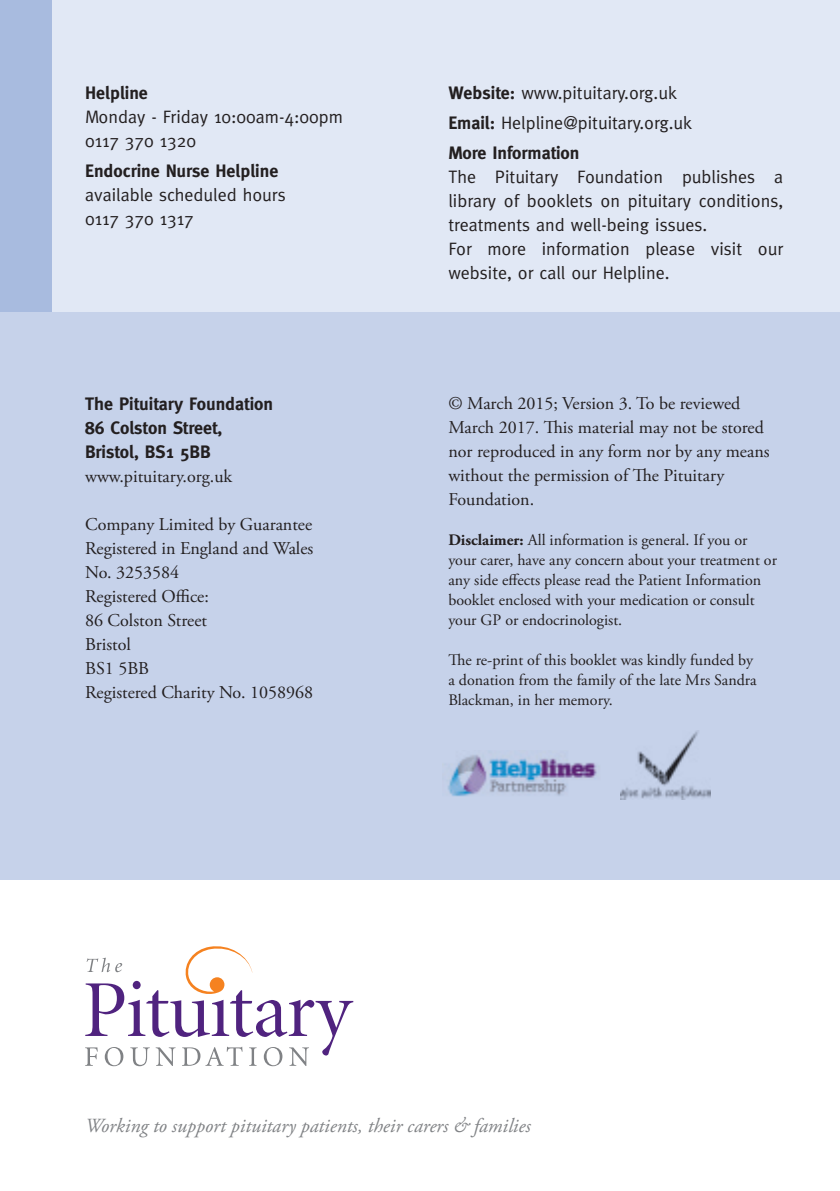
<style>
.page{position:relative;width:840px;height:1191px;background:#fff}
.page>*{position:absolute;margin:0;border:0;box-sizing:border-box;transform-origin:0 0}
.t1{font:italic 20px "Adobe Garamond Pro";color:#808285}
.body_noindent{font:18px/24px "Adobe Garamond Pro";color:#231f20}
.body_noindent-2{font:18px/24px "Meta";color:#231f20;text-align:justify}
.body_noindent-3{font:700 18px/24px "Meta";color:#231f20}
.body_noindent-4{font:16px/20px "Adobe Garamond Pro";color:#231f20}
.s1{font-weight:700}
</style>
<div class="page">
<div style="left:0;top:0;width:839px;height:312px;background:#e1e8f5"></div>
<div style="left:0;top:312px;width:839px;height:567px;background:#c6d2ea"></div>
<img style="left:447px;top:755px;width:150px;height:42px">
<img style="left:620px;top:730px;width:90px;height:69px">
<svg style="left:85px;top:946px;width:268px;height:120px"></svg>
<div style="left:0;top:0;width:51px;height:312px;background:#a8bbdf"></div>
<p class="body_noindent-3" style="left:85px;top:81px;width:64px">Helpline</p>
<p class="body_noindent-2" style="left:85px;top:105px;width:259px">Monday - Friday 10:00am-4:00pm</p>
<p class="body_noindent-2" style="left:85px;top:129px;width:112px">0117 370 1320</p>
<p class="body_noindent-3" style="left:85px;top:158px;width:195px">Endocrine Nurse Helpline</p>
<p class="body_noindent-2" style="left:85px;top:182px;width:202px">available scheduled hours</p>
<p class="body_noindent-2" style="left:85px;top:206px;width:110px">0117 370 1317</p>
<p class="body_noindent-3" style="left:85px;top:392px;width:189px">The Pituitary Foundation</p>
<p class="body_noindent-3" style="left:85px;top:416px;width:139px">86 Colston Street,<br>Bristol, BS1 5BB</p>
<p class="body_noindent" style="left:85px;top:465px;width:149px">www.pituitary.org.uk</p>
<p class="body_noindent" style="left:85px;top:513px;width:228px">Company Limited by Guarantee</p>
<p class="body_noindent" style="left:85px;top:537px;width:229px">Registered in England and Wales</p>
<p class="body_noindent" style="left:85px;top:561px;width:96px">No. 3253584</p>
<p class="body_noindent" style="left:85px;top:585px;width:125px">Registered Office:</p>
<p class="body_noindent" style="left:85px;top:609px;width:123px">86 Colston Street</p>
<p class="body_noindent" style="left:85px;top:633px;width:47px">Bristol</p>
<p class="body_noindent" style="left:85px;top:657px;width:65px">BS1 5BB</p>
<p class="body_noindent" style="left:85px;top:681px;width:229px">Registered Charity No. 1058968</p>
<p class="body_noindent-2" style="left:448px;top:81px;width:230px"><span class="s1">Website:</span> www.pituitary.org.uk</p>
<p class="body_noindent-2" style="left:448px;top:111px;width:245px"><span class="s1">Email:</span> Helpline@pituitary.org.uk</p>
<p class="body_noindent-3" style="left:448px;top:140px;width:133px">More Information</p>
<p class="body_noindent-2" style="left:448px;top:164px;width:336px">The Pituitary Foundation publishes a library of booklets on pituitary conditions, treatments and well-being issues.</p>
<p class="body_noindent-2" style="left:448px;top:236px;width:336px">For more information please visit our website, or call our Helpline.</p>
<p class="body_noindent" style="left:448px;top:392px;width:322px">© March 2015; Version 3. To be reviewed March 2017. This material may not be stored nor reproduced in any form nor by any means without the permission of The Pituitary Foundation.</p>
<p class="body_noindent-4" style="left:448px;top:531px;width:330px"><span class="s1">Disclaimer:</span> All information is general. If you or your carer, have any concern about your treatment or any side effects please read the Patient Information booklet enclosed with your medication or consult your GP or endocrinologist.</p>
<p class="body_noindent-4" style="left:448px;top:651px;width:309px">The re-print of this booklet was kindly funded by a donation from the family of the late Mrs Sandra<br>Blackman, in her memory.</p>
<p class="t1" style="left:85px;top:1113px;width:447px">Working to support pituitary patients, their carers &amp; families</p>
</div>
